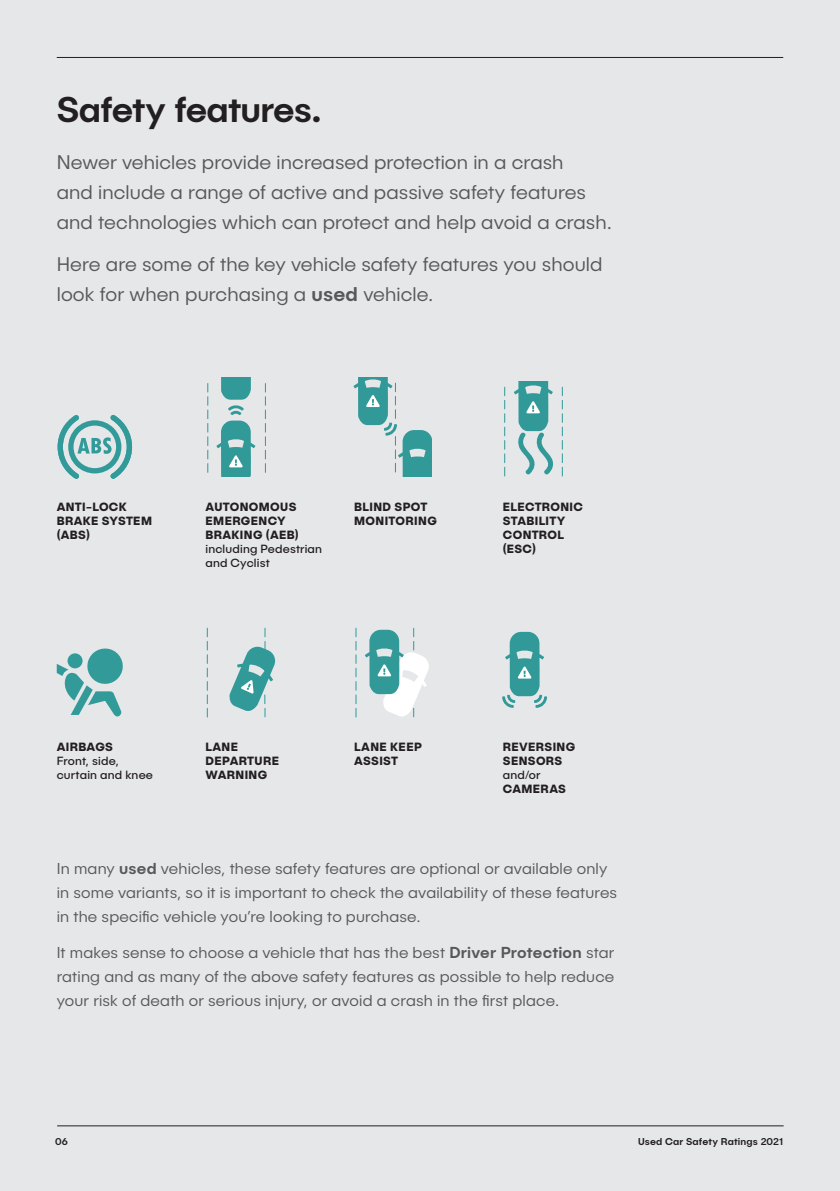
<style>
.page{position:relative;width:840px;height:1191px;background:#fff}
.page>*{position:absolute;margin:0;border:0;box-sizing:border-box;transform-origin:0 0}
.t1{font:500 36px "Publica Sans";letter-spacing:-.025em;color:#231f20}
.t2{font:300 20px/30px "Publica Sans";letter-spacing:.005em;color:#57585a}
.t3{font:300 16px/24px "Publica Sans";letter-spacing:.015em;color:#57585a}
.t4{font:700 12px/14px "Publica Sans";letter-spacing:.03em;color:#231f20}
.t5{font:12px/14px "Publica Sans";letter-spacing:.015em;color:#231f20}
.t6{font:500 10px "Publica Sans";letter-spacing:.015em;color:#231f20}
.s1{font-weight:500}
</style>
<div class="page">
<div style="left:0;top:0;width:839px;height:1191px;background:#e6e7e9"></div>
<hr style="left:57px;top:1125px;width:726px;height:1px;background:#231f20">
<hr style="left:57px;top:57px;width:725px;height:1px;background:#231f20">
<svg style="left:207px;top:628px;width:1px;height:89px"></svg>
<svg style="left:229px;top:628px;width:46px;height:89px"></svg>
<svg style="left:216px;top:377px;width:39px;height:99px"></svg>
<svg style="left:207px;top:383px;width:1px;height:90px"></svg>
<svg style="left:265px;top:383px;width:1px;height:90px"></svg>
<svg style="left:355px;top:628px;width:1px;height:89px"></svg>
<svg style="left:365px;top:628px;width:63px;height:89px"></svg>
<svg style="left:353px;top:377px;width:78px;height:99px"></svg>
<svg style="left:504px;top:387px;width:1px;height:89px"></svg>
<svg style="left:561px;top:387px;width:1px;height:89px"></svg>
<svg style="left:514px;top:381px;width:40px;height:94px"></svg>
<svg style="left:502px;top:632px;width:44px;height:76px"></svg>
<svg style="left:57px;top:648px;width:66px;height:69px"></svg>
<svg style="left:58px;top:415px;width:74px;height:64px"></svg>
<h1 class="t1" style="left:57px;top:86px;width:267px">Safety features.</h1>
<p class="t2" style="left:57px;top:146px;width:556px">Newer vehicles provide increased protection in a crash<br>and include a range of active and passive safety features and technologies which can protect and help avoid a crash.</p>
<p class="t2" style="left:57px;top:248px;width:547px">Here are some of the key vehicle safety features you should look for when purchasing a <span class="s1">used</span> vehicle.</p>
<p class="t4" style="left:57px;top:499px;width:97px">ANTI-LOCK<br>BRAKE SYSTEM (ABS)</p>
<p class="t4" style="left:205px;top:499px;width:95px">AUTONOMOUS<br>EMERGENCY<br>BRAKING (AEB)</p>
<p class="t5" style="left:205px;top:541px;width:118px">including Pedestrian and Cyclist</p>
<p class="t4" style="left:354px;top:499px;width:84px">BLIND SPOT<br>MONITORING</p>
<p class="t4" style="left:502px;top:499px;width:82px">ELECTRONIC<br>STABILITY<br>CONTROL (ESC)</p>
<p class="t4" style="left:57px;top:739px;width:58px">AIRBAGS</p>
<p class="t5" style="left:57px;top:753px;width:98px">Front, side, curtain and knee</p>
<p class="t4" style="left:205px;top:739px;width:75px">LANE<br>DEPARTURE<br>WARNING</p>
<p class="t4" style="left:354px;top:739px;width:69px">LANE KEEP<br>ASSIST</p>
<p class="t4" style="left:502px;top:739px;width:74px">REVERSING<br>SENSORS</p>
<p class="t5" style="left:502px;top:767px;width:39px">and/or</p>
<p class="t4" style="left:502px;top:781px;width:64px">CAMERAS</p>
<p class="t3" style="left:57px;top:856px;width:561px">In many <span class="s1">used</span> vehicles, these safety features are optional or available only in some variants, so it is important to check the availability of these features in the specific vehicle you’re looking to purchase.</p>
<p class="t3" style="left:57px;top:940px;width:559px;text-align:justify">It makes sense to choose a vehicle that has the best <span class="s1">Driver Protection</span> star rating and as many of the above safety features as possible to help reduce your risk of death or serious injury, or avoid a crash in the first place.</p>
<p class="t6" style="left:55px;top:1135px;width:14px">06</p>
<p class="t6" style="left:637px;top:1135px;width:146px">Used Car Safety Ratings 2021</p>
</div>
